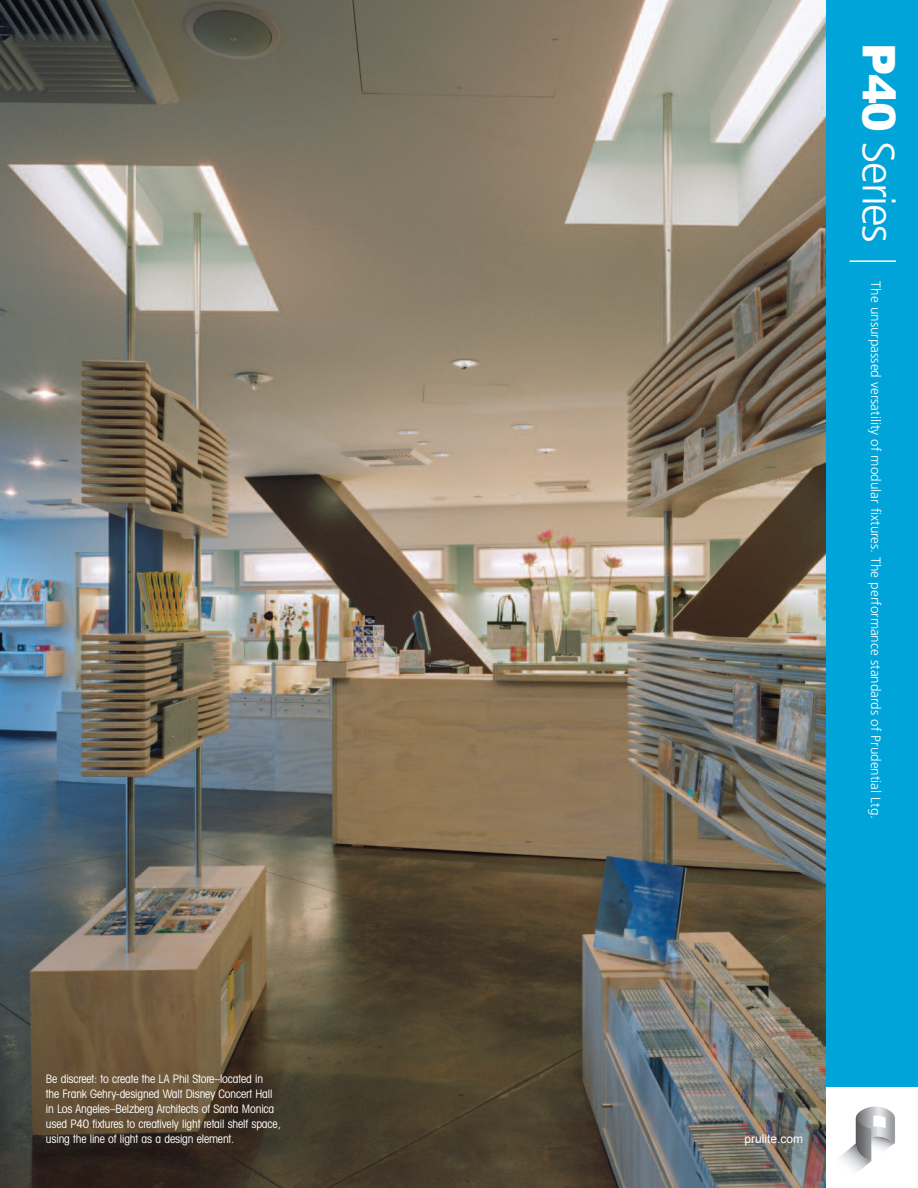
<style>
.page{position:relative;width:918px;height:1188px;background:#fff}
.page>*{position:absolute;margin:0;border:0;box-sizing:border-box;transform-origin:0 0}
.t1{font:300 45px "Frutiger";letter-spacing:-.04em;color:#fff}
.t2{font:300 13.5px "Frutiger";color:#fff}
.t3{font:12px "Arial";color:#fff}
.t4{font:condensed 11.7px/15px "Avant Garde IT Cby BT";letter-spacing:-.01em;color:#fff}
.s1{font-family:"Arial";font-weight:900}
</style>
<div class="page">
<img style="left:0;top:0;width:826px;height:1188px">
<div style="left:826px;top:0;width:92px;height:1090px;background:#00a4d9"></div>
<div style="left:826px;top:1087px;width:92px;height:101px;background:#fff"></div>
<svg style="left:840px;top:1107px;width:55px;height:65px"></svg>
<hr style="left:850px;top:260px;width:46px;height:2px;background:#fff">
<p class="t4" style="left:46px;top:1073px;width:236px">Be discreet: to create the LA Phil Store–located in<br>the Frank Gehry-designed Walt Disney Concert Hall in Los Angeles–Belzberg Architects of Santa Monica used P40 fixtures to creatively light retail shelf space, using the line of light as a design element.</p>
<h1 class="t1" style="left:896px;top:43px;width:201px;rotate:90deg"><span class="s1">P40</span> Series</h1>
<p class="t2" style="left:881px;top:281px;width:539px;rotate:90deg">The unsurpassed versatility of modular fixtures. The performance standards of Prudential Ltg.</p>
<p class="t3" style="left:745px;top:1132px;width:60px">prulite.com</p>
</div>
